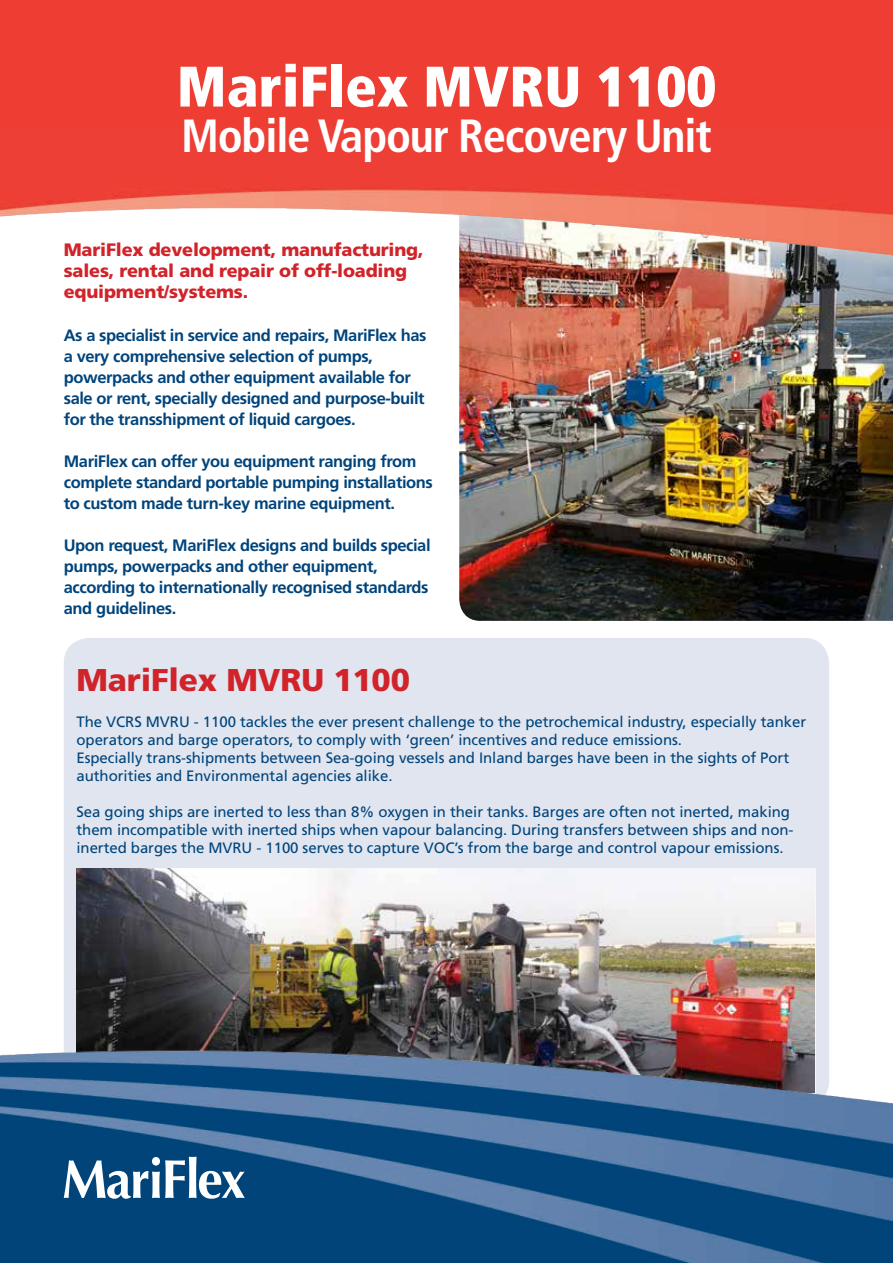
<style>
.page{position:relative;width:893px;height:1263px;background:#fff}
.page>*{position:absolute;margin:0;border:0;box-sizing:border-box;transform-origin:0 0}
.t1{font:900 condensed 57px "Frutiger LT Std";letter-spacing:.005em;color:#fff}
.t2{font:700 condensed 46.5px "Frutiger LT Std";letter-spacing:-.025em;color:#fff}
.t3{font:900 31.5px "Frutiger LT Std";letter-spacing:-.005em;color:#d1232a}
.t4{font:900 18px/21px "Frutiger LT Std";letter-spacing:-.01em;color:#d1232a}
.t5{font:700 16.5px/21px "Frutiger LT Std";letter-spacing:-.025em;color:#00447b}
.t6{font:15px/18px "Frutiger LT Std";letter-spacing:-.005em;color:#00447b}
</style>
<div class="page">
<img style="left:459px;top:278px;width:434px;height:343px">
<div style="left:64px;top:638px;width:765px;height:467px;background:#e0e5ef;border-radius:26px"></div>
<img style="left:77px;top:868px;width:737px;height:174px">
<div style="left:0;top:0;width:893px;height:128px;background:#ee3e34"></div>
<img style="left:0;top:128px;width:893px;height:150px">
<img style="left:0;top:1042px;width:893px;height:221px">
<svg style="left:64px;top:1157px;width:181px;height:42px"></svg>
<h1 class="t1" style="left:177px;top:52px;width:541px">MariFlex MVRU 1100</h1>
<h2 class="t2" style="left:181px;top:108px;width:532px">Mobile Vapour Recovery Unit</h2>
<p class="t4" style="left:64px;top:239px;width:361px">MariFlex development, manufacturing, sales, rental and repair of off-loading equipment/systems.</p>
<p class="t5" style="left:64px;top:325px;width:364px">As a specialist in service and repairs, MariFlex has a very comprehensive selection of pumps, powerpacks and other equipment available for sale or rent, specially designed and purpose-built for the transshipment of liquid cargoes.</p>
<p class="t5" style="left:64px;top:451px;width:371px">MariFlex can offer you equipment ranging from complete standard portable pumping installations to custom made turn-key marine equipment.</p>
<p class="t5" style="left:64px;top:535px;width:368px">Upon request, MariFlex designs and builds special pumps, powerpacks and other equipment, according to internationally recognised standards and guidelines.</p>
<h3 class="t3" style="left:77px;top:661px;width:335px">MariFlex MVRU 1100</h3>
<p class="t6" style="left:77px;top:713px;width:731px">The VCRS MVRU - 1100 tackles the ever present challenge to the petrochemical industry, especially tanker operators and barge operators, to comply with ‘green’ incentives and reduce emissions.<br>Especially trans-shipments between Sea-going vessels and Inland barges have been in the sights of Port authorities and Environmental agencies alike.</p>
<p class="t6" style="left:77px;top:803px;width:718px">Sea going ships are inerted to less than 8% oxygen in their tanks. Barges are often not inerted, making them incompatible with inerted ships when vapour balancing. During transfers between ships and non&shy;inerted barges the MVRU - 1100 serves to capture VOC’s from the barge and control vapour emissions.</p>
</div>
